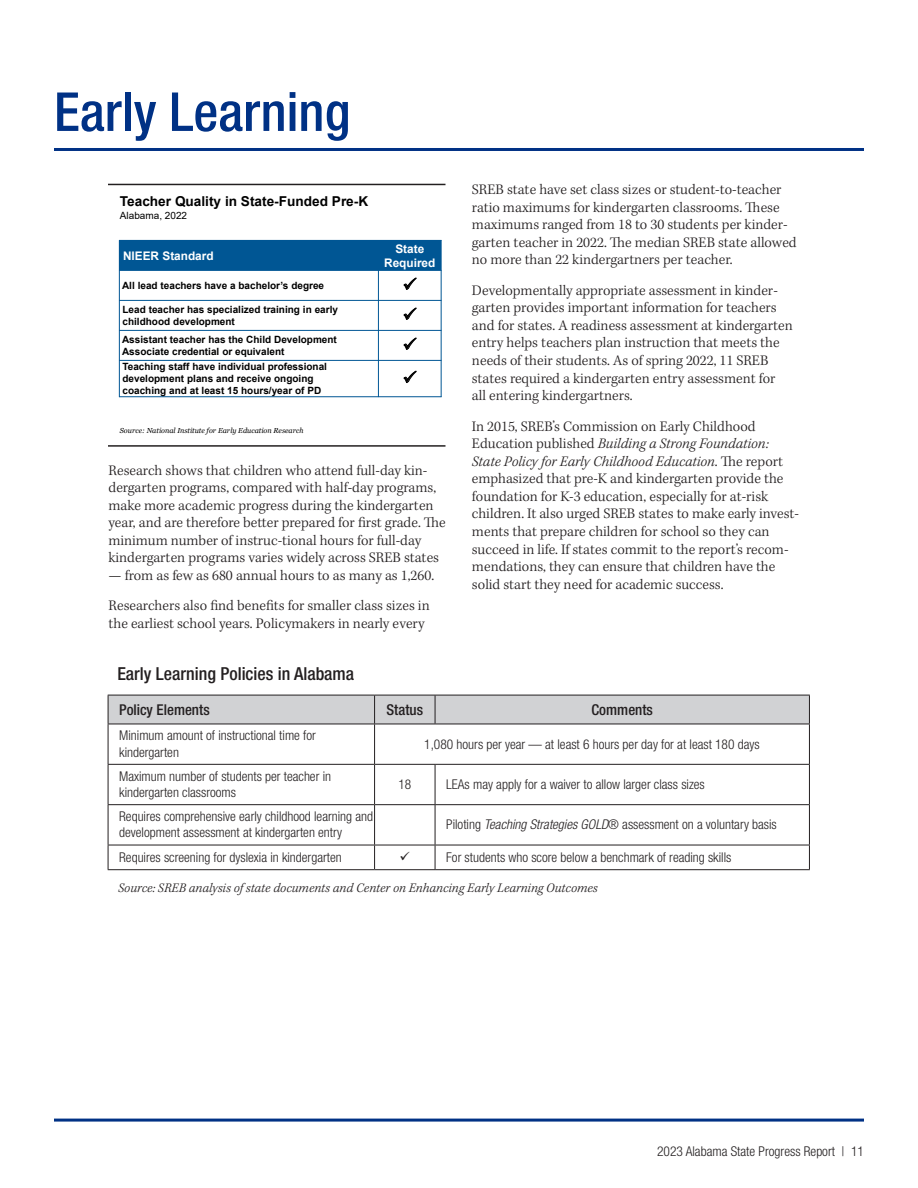
<style>
.page{position:relative;width:918px;height:1188px;background:#fff}
.page>*{position:absolute;margin:0;border:0;box-sizing:border-box;transform-origin:0 0}
.t1{font:500 condensed 53.85px "Helvetica Neue LT Pro";color:#003185}
.text{font:500 condensed 18px "Helvetica Neue LT Pro";color:#231f20}
.text-2{font:300 15px/17.5px "Kepler Std";color:#231f20}
.Table_columns{font:500 condensed 15px "Helvetica Neue LT Pro";color:#231f20}
.t2{font:700 13.65px "Arial";color:#000}
.Body_Copy{font:300 condensed 13.5px/16.5px "Helvetica Neue LT Pro";color:#231f20}
.text-3{font:italic 300 13.5px "Kepler Std";color:#231f20}
.t3{font:700 11.85px/14.2px "Arial";color:#fff;text-align:center}
.t4{font:700 10.05px/12px "Arial";color:#000}
.t5{font:10.05px "Arial";color:#000}
.t6{font:italic 7.2px "Georgia";color:#000}
.s1{font-style:italic}
</style>
<div class="page">
<hr style="left:54px;top:1119px;width:810px;height:3px;background:#003185">
<hr style="left:54px;top:148px;width:810px;height:3px;background:#003185">
<hr style="left:108px;top:184px;width:338px;height:1px;background:#231f20">
<hr style="left:108px;top:445px;width:338px;height:2px;background:#231f20">
<div style="left:119px;top:240px;width:322px;height:30px;background:#005694"></div>
<hr style="left:378px;top:270px;width:1px;height:127px;background:#005694">
<hr style="left:119px;top:270px;width:322px;height:1px;background:#005694">
<hr style="left:119px;top:300px;width:322px;height:1px;background:#005694">
<hr style="left:119px;top:330px;width:322px;height:1px;background:#005694">
<hr style="left:119px;top:360px;width:322px;height:1px;background:#005694">
<hr style="left:119px;top:240px;width:1px;height:157px;background:#005694">
<hr style="left:441px;top:240px;width:1px;height:157px;background:#005694">
<hr style="left:119px;top:396px;width:322px;height:1px;background:#005694">
<svg style="left:108px;top:695px;width:702px;height:29px;background:#c9cacc"></svg>
<hr style="left:108px;top:724px;width:1px;height:40px;background:#231f20">
<hr style="left:108px;top:765px;width:1px;height:39px;background:#231f20">
<hr style="left:108px;top:805px;width:1px;height:40px;background:#231f20">
<svg style="left:108px;top:846px;width:1px;height:23px"></svg>
<hr style="left:108px;top:724px;width:267px;height:1px;background:#231f20">
<hr style="left:108px;top:764px;width:267px;height:1px;background:#231f20">
<hr style="left:108px;top:804px;width:267px;height:1px;background:#231f20">
<hr style="left:108px;top:845px;width:267px;height:1px;background:#231f20">
<hr style="left:108px;top:869px;width:267px;height:1px;background:#231f20">
<hr style="left:374px;top:724px;width:1px;height:40px;background:#231f20">
<hr style="left:374px;top:765px;width:1px;height:39px;background:#231f20">
<hr style="left:374px;top:805px;width:1px;height:40px;background:#231f20">
<svg style="left:374px;top:845px;width:1px;height:24px"></svg>
<hr style="left:375px;top:724px;width:60px;height:1px;background:#231f20">
<hr style="left:375px;top:764px;width:60px;height:1px;background:#231f20">
<hr style="left:375px;top:804px;width:60px;height:1px;background:#231f20">
<hr style="left:375px;top:845px;width:60px;height:1px;background:#231f20">
<hr style="left:375px;top:869px;width:60px;height:1px;background:#231f20">
<hr style="left:435px;top:765px;width:1px;height:39px;background:#231f20">
<hr style="left:435px;top:805px;width:1px;height:40px;background:#231f20">
<svg style="left:435px;top:846px;width:1px;height:23px"></svg>
<hr style="left:435px;top:724px;width:375px;height:1px;background:#231f20">
<hr style="left:809px;top:724px;width:1px;height:40px;background:#231f20">
<hr style="left:809px;top:765px;width:1px;height:39px;background:#231f20">
<hr style="left:809px;top:805px;width:1px;height:40px;background:#231f20">
<svg style="left:809px;top:846px;width:1px;height:23px"></svg>
<hr style="left:435px;top:764px;width:375px;height:1px;background:#231f20">
<hr style="left:435px;top:804px;width:375px;height:1px;background:#231f20">
<hr style="left:435px;top:845px;width:375px;height:1px;background:#231f20">
<hr style="left:435px;top:869px;width:375px;height:1px;background:#231f20">
<svg style="left:404px;top:299px;width:12px;height:2px"></svg>
<p class="t1" style="left:54px;top:79px;width:298px">Early Learning</p>
<p class="t2" style="left:120px;top:192px;width:250px">Teacher Quality in State-Funded Pre-K</p>
<p class="t5" style="left:120px;top:209px;width:69px">Alabama, 2022</p>
<p class="t3" style="left:123px;top:249px;width:92px">NIEER Standard</p>
<p class="t4" style="left:122px;top:280px;width:204px">All lead teachers have a bachelor’s degree</p>
<p class="t4" style="left:122px;top:304px;width:217px">Lead teacher has specialized training in early childhood development</p>
<p class="t4" style="left:122px;top:334px;width:216px">Assistant teacher has the Child Development<br>Associate credential or equivalent</p>
<p class="t4" style="left:122px;top:361px;width:206px">Teaching staff have individual professional development plans and receive ongoing coaching and at least 15 hours/year of PD</p>
<p class="t6" style="left:120px;top:426px;width:185px">Source: National Institute for Early Education Research</p>
<p class="t3" style="left:384px;top:241px;width:53px">State<br>Required</p>
<p class="text-2" style="left:109px;top:462px;width:339px">Research shows that children who attend full-day kin&shy;dergarten programs, compared with half-day programs, make more academic progress during the kindergarten year, and are therefore better prepared for first grade. The minimum number of instruc-tional hours for full-day kindergarten programs varies widely across SREB states</p>
<p class="text-2" style="left:109px;top:567px;width:327px">— from as few as 680 annual hours to as many as 1,260.</p>
<p class="text-2" style="left:109px;top:598px;width:323px">Researchers also find benefits for smaller class sizes in the earliest school years. Policymakers in nearly every</p>
<p class="text" style="left:117px;top:663px;width:238px">Early Learning Policies in Alabama</p>
<p class="text-2" style="left:472px;top:181px;width:326px">SREB state have set class sizes or student-to-teacher ratio maximums for kindergarten classrooms. These maximums ranged from 18 to 30 students per kinder&shy;garten teacher in 2022. The median SREB state allowed no more than 22 kindergartners per teacher.</p>
<p class="text-2" style="left:472px;top:282px;width:322px">Developmentally appropriate assessment in kinder&shy;garten provides important information for teachers and for states. A readiness assessment at kindergarten entry helps teachers plan instruction that meets the needs of their students. As of spring 2022, 11 SREB states required a kindergarten entry assessment for all entering kindergartners.</p>
<p class="text-2" style="left:472px;top:418px;width:329px">In 2015, SREB’s Commission on Early Childhood Education published <span class="s1">Building a Strong Foundation:<br>State Policy for Early Childhood Education</span>. The report emphasized that pre-K and kindergarten provide the foundation for K-3 education, especially for at-risk children. It also urged SREB states to make early invest&shy;ments that prepare children for school so they can succeed in life. If states commit to the report’s recom&shy;mendations, they can ensure that children have the solid start they need for academic success.</p>
<p class="Table_columns" style="left:119px;top:700px;width:92px">Policy Elements</p>
<p class="Table_columns" style="left:387px;top:700px;width:38px">Status</p>
<p class="Table_columns" style="left:592px;top:700px;width:63px">Comments</p>
<p class="Body_Copy" style="left:119px;top:727px;width:198px">Minimum amount of instructional time for kindergarten</p>
<p class="Body_Copy" style="left:424px;top:735px;width:337px">1,080 hours per year — at least 6 hours per day for at least 180 days</p>
<p class="Body_Copy" style="left:119px;top:768px;width:213px">Maximum number of students per teacher in kindergarten classrooms</p>
<p class="Body_Copy" style="left:398px;top:776px;width:14px">18</p>
<p class="Body_Copy" style="left:446px;top:776px;width:260px">LEAs may apply for a waiver to allow larger class sizes</p>
<p class="Body_Copy" style="left:119px;top:808px;width:255px">Requires comprehensive early childhood learning and development assessment at kindergarten entry</p>
<p class="Body_Copy" style="left:446px;top:816px;width:332px">Piloting <span class="s1">Teaching Strategies GOLD</span>® assessment on a voluntary basis</p>
<p class="Body_Copy" style="left:119px;top:849px;width:224px">Requires screening for dyslexia in kindergarten</p>
<p class="Body_Copy" style="left:446px;top:849px;width:287px">For students who score below a benchmark of reading skills</p>
<p class="text-3" style="left:118px;top:880px;width:481px">Source: SREB analysis of state documents and Center on Enhancing Early Learning Outcomes</p>
<p class="Body_Copy" style="left:657px;top:1143px;width:208px">2023 Alabama State Progress Report | 11</p>
</div>
